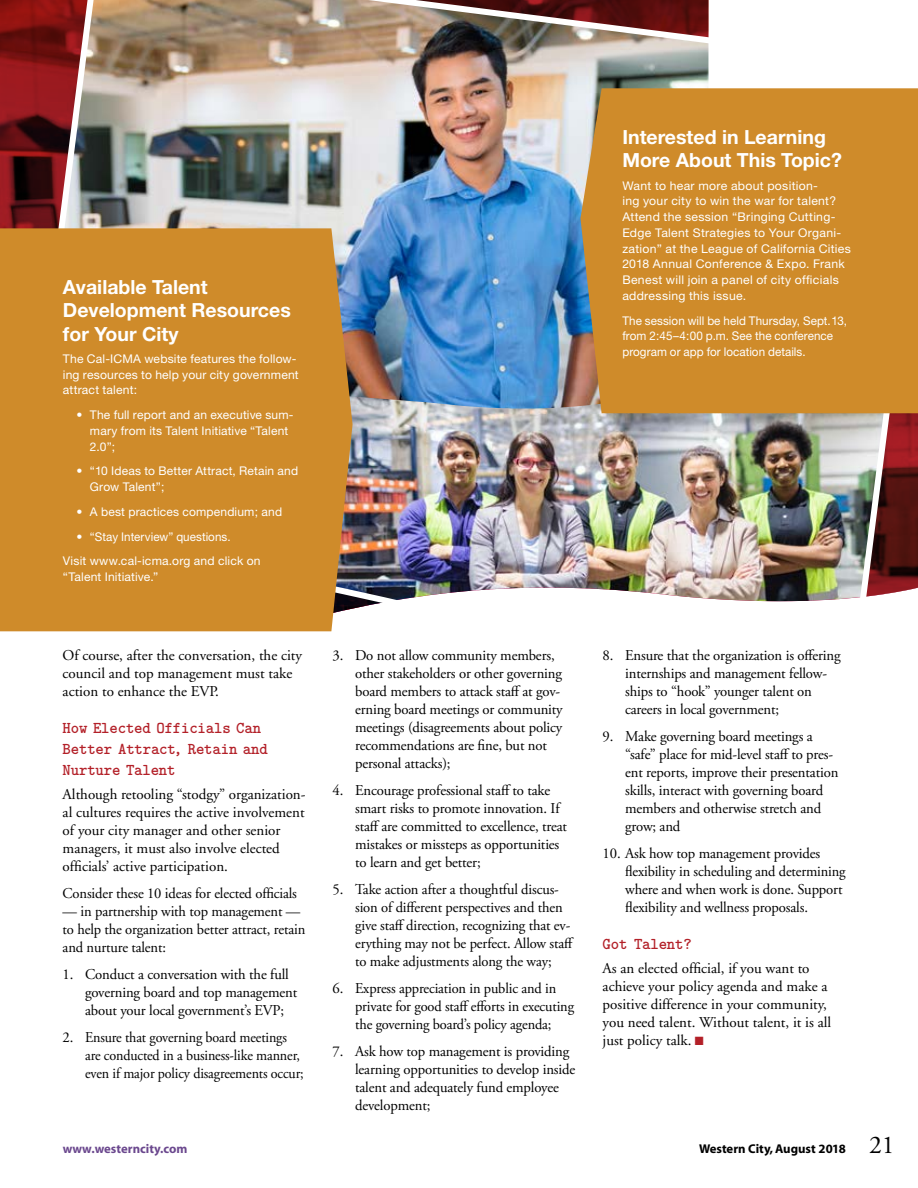
<style>
.page{position:relative;width:918px;height:1188px;background:#fff}
.page>*{position:absolute;margin:0;border:0;box-sizing:border-box;transform-origin:0 0}
.t1{font:700 19.5px/23.4px "Helvetica Neue";color:#fff}
.t2{font:700 16.5px/21px "LM Mono Lt 10";letter-spacing:-.01em;color:#b32028}
.t3{font:15px/18px "Adobe Garamond Pro";letter-spacing:-.01em;color:#000}
.t4{font:15px/18px "Adobe Garamond";color:#000}
.t5{font:700 12.75px "Myriad";color:#000}
.t6{font:700 12.75px "Myriad";color:#6b488e}
.t7{font:12px/15.8px "Helvetica Neue";letter-spacing:.015em;color:#fff}
.s1{color:#b32028}
.s2{font-family:"Adobe Garamond Pro";font-weight:400;font-size:25.5px}
</style>
<div class="page">
<img style="left:14px;top:0;width:904px;height:632px">
<div style="left:0;top:228px;width:353px;height:403px;background:#cf8b2a"></div>
<div style="left:580px;top:88px;width:338px;height:325px;background:#cf8b2a"></div>
<h1 class="t1" style="left:63px;top:275px;width:229px">Available Talent<br>Development Resources for Your City</h1>
<p class="t7" style="left:63px;top:351px;width:237px">The Cal-ICMA website features the follow&shy;ing resources to help your city government attract talent:</p>
<p class="t7" style="left:90px;top:407px;width:205px;text-indent:-14px">• The full report and an executive sum&shy;mary from its Talent Initiative “Talent<br>2.0”;</p>
<p class="t7" style="left:90px;top:463px;width:210px;text-indent:-14px">• “10 Ideas to Better Attract, Retain and<br>Grow Talent”;</p>
<p class="t7" style="left:76px;top:504px;width:207px">• A best practices compendium; and</p>
<p class="t7" style="left:63px;top:524px;width:199px;line-height:24.8px;text-indent:14px">• “Stay Interview” questions.<br>Visit www.cal-icma.org and click on</p>
<p class="t7" style="left:63px;top:569px;width:97px">“Talent Initiative.”</p>
<p class="t4" style="left:63px;top:646px;width:241px">Of course, after the conversation, the city council and top management must take action to enhance the EVP.</p>
<p class="t2" style="left:63px;top:716px;width:207px">How Elected Officials Can<br>Better Attract, Retain and<br>Nurture Talent</p>
<p class="t4" style="left:63px;top:786px;width:244px">Although retooling “stodgy” organization&shy;al cultures requires the active involvement of your city manager and other senior managers, it must also involve elected officials’ active participation.</p>
<p class="t4" style="left:63px;top:885px;width:236px">Consider these 10 ideas for elected officials</p>
<p class="t4" style="left:63px;top:903px;width:244px">— in partnership with top management — to help the organization better attract, retain and nurture talent:</p>
<p class="t3" style="left:85px;top:966px;width:214px;text-indent:-23px">1. Conduct a conversation with the full governing board and top management about your local government’s EVP;</p>
<p class="t3" style="left:85px;top:1029px;width:220px;text-indent:-23px">2. Ensure that governing board meetings are conducted in a business-like manner, even if major policy disagreements occur;</p>
<h1 class="t1" style="left:622px;top:125px;width:221px">Interested in Learning<br>More About This Topic?</h1>
<p class="t7" style="left:622px;top:177px;width:230px">Want to hear more about position-<br>ing your city to win the war for talent?<br>Attend the session “Bringing Cutting-Edge Talent Strategies to Your Organi&shy;zation” at the League of California Cities 2018 Annual Conference &amp; Expo. Frank Benest will join a panel of city officials addressing this issue.</p>
<p class="t7" style="left:622px;top:312px;width:226px">The session will be held Thursday, Sept. 13, from 2:45–4:00 p.m. See the conference program or app for location details.</p>
<p class="t3" style="left:355px;top:647px;width:209px;text-indent:-22px">3. Do not allow community members, other stakeholders or other governing board members to attack staff at gov&shy;erning board meetings or community meetings (disagreements about policy recommendations are fine, but not personal attacks);</p>
<p class="t3" style="left:355px;top:782px;width:214px;text-indent:-22px">4. Encourage professional staff to take smart risks to promote innovation. If staff are committed to excellence, treat mistakes or missteps as opportunities to learn and get better;</p>
<p class="t3" style="left:355px;top:881px;width:220px;text-indent:-23px">5. Take action after a thoughtful discus&shy;sion of different perspectives and then give staff direction, recognizing that ev&shy;erything may not be perfect. Allow staff to make adjustments along the way;</p>
<p class="t3" style="left:355px;top:980px;width:220px;text-indent:-22px">6. Express appreciation in public and in private for good staff efforts in executing the governing board’s policy agenda;</p>
<p class="t3" style="left:355px;top:1043px;width:222px;text-indent:-23px">7. Ask how top management is providing learning opportunities to develop inside talent and adequately fund employee development;</p>
<p class="t3" style="left:625px;top:647px;width:217px;text-indent:-22px">8. Ensure that the organization is offering internships and management fellow&shy;ships to “hook” younger talent on careers in local government;</p>
<p class="t3" style="left:625px;top:728px;width:215px;text-indent:-23px">9. Make governing board meetings a “safe” place for mid-level staff to pres&shy;ent reports, improve their presentation skills, interact with governing board members and otherwise stretch and grow; and</p>
<p class="t3" style="left:625px;top:845px;width:222px;text-indent:-23px">10. Ask how top management provides flexibility in scheduling and determining where and when work is done. Support flexibility and wellness proposals.</p>
<p class="t2" style="left:603px;top:932px;width:91px">Got Talent?</p>
<p class="t4" style="left:603px;top:960px;width:230px">As an elected official, if you want to achieve your policy agenda and make a positive difference in your community, you need talent. Without talent, it is all just policy talk. <span class="s1">■</span></p>
<p class="t6" style="left:63px;top:1142px;width:126px">www.westerncity.com</p>
<p class="t5" style="left:699px;top:1142px;width:197px">Western City, August 2018 <span class="s2">21</span></p>
</div>
